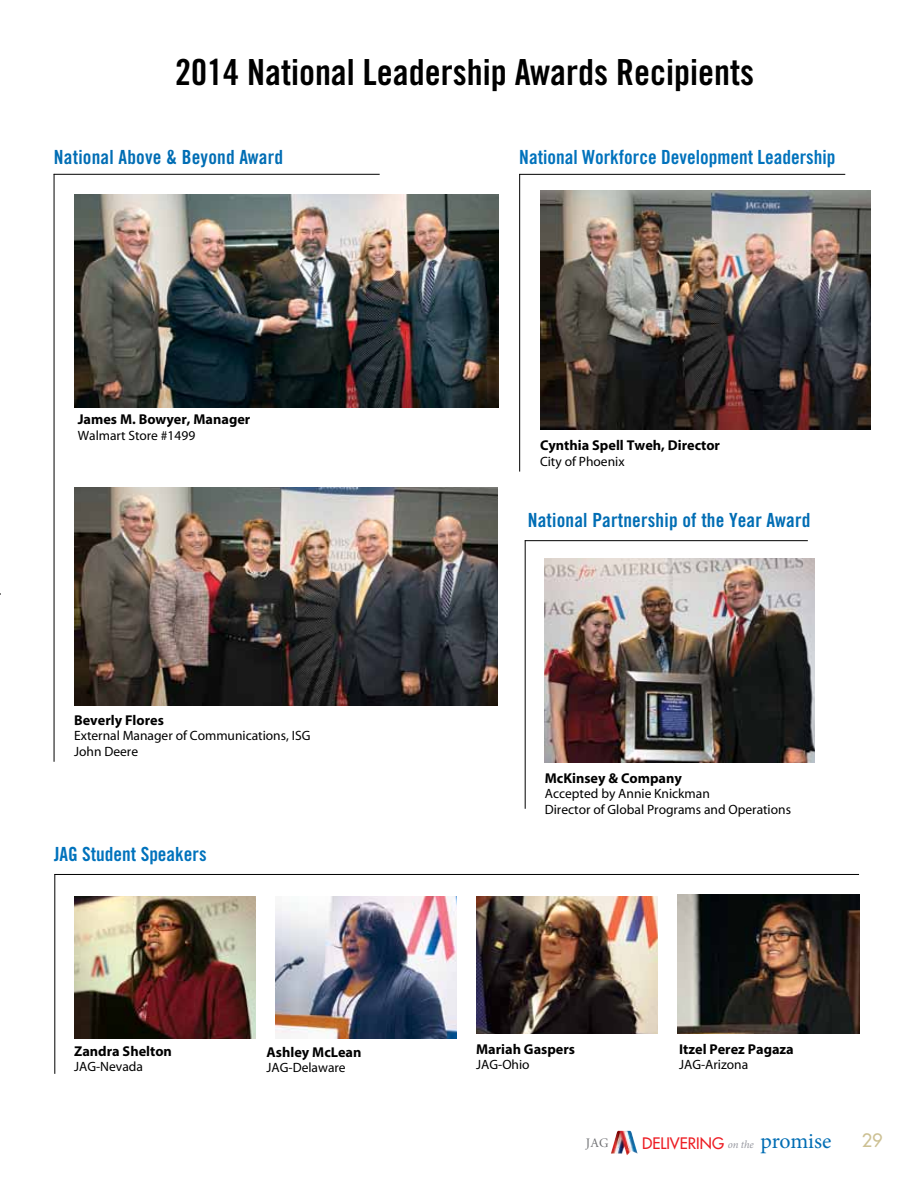
<style>
.page{position:relative;width:918px;height:1188px;background:#fff}
.page>*{position:absolute;margin:0;border:0;box-sizing:border-box;transform-origin:0 0}
.t1{font:36px "Trade Gothic Bold Cond Twenty";color:#000}
.t2{font:19.5px "Trade Gothic Bold Cond Twenty";letter-spacing:.01em;color:#006db4}
.t3{font:19.5px "Trade Gothic Bold Cond Twenty";color:#0072bc}
.t4{font:18px "Futura";color:#cdc194}
.t5{font:15.45px "Futura";color:#ed1d24}
.t6{font:700 14.25px "Myriad Pro";color:#000}
.t7{font:700 14.25px "Myriad";color:#000}
.t8{font:13.5px/15.8px "Myriad";color:#000}
.t9{font:13.5px "Myriad Pro";color:#000}
.t10{font:12.75px "Adobe Garamond Pro";color:#6d6e71}
.s1{font-family:"Minion Pro";font-style:italic;font-size:10.8px;color:#9798a0}
.s2{font-family:"Minion Pro";font-size:21.9px;color:#006db4}
</style>
<div class="page">
<img style="left:612px;top:1131px;width:9px;height:20px">
<img style="left:74px;top:194px;width:424px;height:213px">
<img style="left:74px;top:488px;width:424px;height:218px">
<img style="left:74px;top:896px;width:182px;height:143px">
<img style="left:540px;top:191px;width:330px;height:239px">
<img style="left:476px;top:896px;width:182px;height:137px">
<img style="left:276px;top:896px;width:181px;height:142px">
<img style="left:678px;top:895px;width:181px;height:138px">
<img style="left:545px;top:558px;width:270px;height:205px">
<hr style="left:525px;top:540px;width:283px;height:1px;background:#000">
<hr style="left:525px;top:540px;width:1px;height:269px;background:#000">
<hr style="left:54px;top:174px;width:326px;height:1px;background:#000">
<hr style="left:54px;top:174px;width:1px;height:588px;background:#000">
<hr style="left:519px;top:174px;width:326px;height:1px;background:#000">
<hr style="left:519px;top:174px;width:1px;height:298px;background:#000">
<hr style="left:54px;top:874px;width:805px;height:1px;background:#000">
<hr style="left:54px;top:874px;width:1px;height:200px;background:#000">
<h1 class="t1" style="left:175px;top:50px;width:580px">2014 National Leadership Awards Recipients</h1>
<h2 class="t2" style="left:54px;top:146px;width:231px">National Above &amp; Beyond Award</h2>
<p class="t6" style="left:78px;top:410px;width:174px">James M. Bowyer, Manager</p>
<p class="t8" style="left:78px;top:428px;width:119px">Walmart Store #1499</p>
<p class="t6" style="left:74px;top:711px;width:91px">Beverly Flores</p>
<p class="t8" style="left:74px;top:729px;width:238px">External Manager of Communications, ISG<br>John Deere</p>
<h2 class="t3" style="left:54px;top:843px;width:154px">JAG Student Speakers</h2>
<p class="t6" style="left:74px;top:1042px;width:99px">Zandra Shelton</p>
<p class="t8" style="left:74px;top:1059px;width:70px">JAG-Nevada</p>
<p class="t6" style="left:267px;top:1043px;width:96px">Ashley McLean</p>
<p class="t8" style="left:267px;top:1060px;width:81px">JAG-Delaware</p>
<h2 class="t3" style="left:519px;top:145px;width:318px">National Workforce Development Leadership</h2>
<p class="t7" style="left:540px;top:438px;width:182px">Cynthia Spell Tweh, Director</p>
<p class="t8" style="left:540px;top:454px;width:86px">City of Phoenix</p>
<h2 class="t2" style="left:528px;top:508px;width:284px">National Partnership of the Year Award</h2>
<p class="t7" style="left:545px;top:771px;width:139px">McKinsey &amp; Company</p>
<p class="t8" style="left:545px;top:787px;width:248px">Accepted by Annie Knickman<br>Director of Global Programs and Operations</p>
<p class="t6" style="left:476px;top:1040px;width:100px">Mariah Gaspers</p>
<p class="t9" style="left:476px;top:1056px;width:55px">JAG-Ohio</p>
<p class="t6" style="left:679px;top:1040px;width:116px">Itzel Perez Pagaza</p>
<p class="t8" style="left:679px;top:1057px;width:71px">JAG-Arizona</p>
<p class="t10" style="left:586px;top:1135px;width:25px">JAG</p>
<p class="t5" style="left:642px;top:1133px;width:191px">DELIVERING <span class="s1">on the</span> <span class="s2">promise</span></p>
<h3 class="t4" style="left:862px;top:1128px;width:22px">29</h3>
</div>
